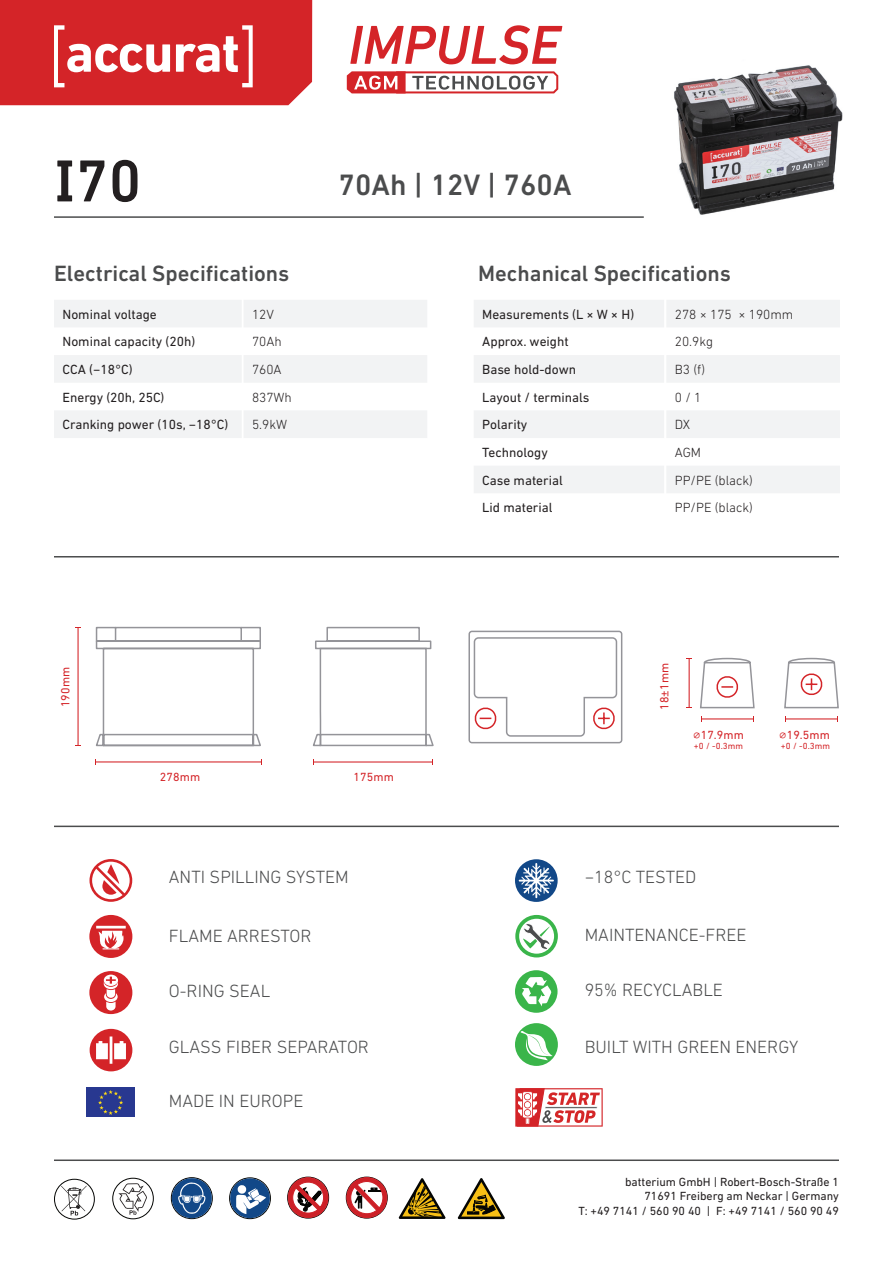
<style>
.page{position:relative;width:893px;height:1263px;background:#fff}
.page>*{position:absolute;margin:0;border:0;box-sizing:border-box;transform-origin:0 0}
.t1{font:500 60.15px "DIN Next LT Pro";color:#231f20}
.t2{font:500 30px "DIN Next LT Pro";color:#4b4c4d}
.t3{font:500 22.5px "DIN Next LT Pro";color:#4b4c4d}
.t4{font:300 18px "DIN Next LT Pro";color:#4b4c4d}
.t5{font:13.5px/27.6px "DIN Next LT Pro";color:#231f20}
.t6{font:300 13.5px "DIN Next LT Pro";color:#231f20}
.t7{font:12px/14.2px "DIN Next LT Pro";color:#231f20;text-align:right}
.t8{font:12px "DIN Next LT Pro";letter-spacing:.01em;color:#d42428}
.t9{font:9px "DIN Next LT Pro";letter-spacing:.01em;color:#d42428}
.s1{font-family:"Arial Unicode MS";font-size:13.5px}
</style>
<div class="page">
<img style="left:674px;top:65px;width:169px;height:150px">
<hr style="left:96px;top:761px;width:166px;height:1px;background:#d42428">
<hr style="left:78px;top:628px;width:1px;height:117px;background:#d42428">
<hr style="left:314px;top:761px;width:118px;height:1px;background:#d42428">
<svg style="left:95px;top:626px;width:339px;height:121px"></svg>
<svg style="left:468px;top:630px;width:371px;height:114px"></svg>
<svg style="left:0;top:0;width:312px;height:105px;background:#d93d41"></svg>
<svg style="left:54px;top:1179px;width:40px;height:40px"></svg>
<div style="left:54px;top:1179px;width:41px;height:40px;border:1px solid #040503;border-radius:50%"></div>
<svg style="left:61px;top:1185px;width:26px;height:30px"></svg>
<div style="left:346px;top:1177px;width:41px;height:41px;border:1px solid #040503;border-radius:50%"></div>
<svg style="left:347px;top:1177px;width:40px;height:41px"></svg>
<div style="left:171px;top:1177px;width:41px;height:42px;border:1px solid #040503;border-radius:50%"></div>
<svg style="left:172px;top:1178px;width:40px;height:40px"></svg>
<div style="left:229px;top:1178px;width:42px;height:41px;border:1px solid #040503;border-radius:50%"></div>
<svg style="left:229px;top:1178px;width:41px;height:40px"></svg>
<div style="left:288px;top:1177px;width:41px;height:41px;border:1px solid #040503;border-radius:50%"></div>
<svg style="left:288px;top:1177px;width:40px;height:41px"></svg>
<svg style="left:458px;top:1178px;width:47px;height:41px"></svg>
<svg style="left:399px;top:1178px;width:47px;height:41px"></svg>
<div style="left:112px;top:1178px;width:42px;height:41px;border:1px solid #040503;border-radius:50%"></div>
<svg style="left:118px;top:1183px;width:29px;height:32px"></svg>
<hr style="left:54px;top:216px;width:590px;height:2px;background:#4b4c4d">
<hr style="left:54px;top:1159px;width:785px;height:2px;background:#4b4c4d">
<hr style="left:54px;top:556px;width:785px;height:1px;background:#4b4c4d">
<hr style="left:54px;top:826px;width:785px;height:1px;background:#4b4c4d">
<svg style="left:89px;top:915px;width:43px;height:43px"></svg>
<svg style="left:89px;top:859px;width:43px;height:43px"></svg>
<div style="left:515px;top:1023px;width:43px;height:43px;background:#3ab54a;border-radius:50%"></div>
<svg style="left:519px;top:1030px;width:34px;height:30px"></svg>
<div style="left:87px;top:1087px;width:48px;height:30px;background:#283890"></div>
<svg style="left:98px;top:1090px;width:25px;height:25px"></svg>
<svg style="left:515px;top:859px;width:43px;height:43px"></svg>
<svg style="left:519px;top:863px;width:35px;height:35px"></svg>
<svg style="left:515px;top:915px;width:43px;height:42px"></svg>
<svg style="left:519px;top:919px;width:35px;height:35px"></svg>
<svg style="left:523px;top:923px;width:28px;height:27px"></svg>
<div style="left:515px;top:970px;width:43px;height:43px;background:#3ab54a;border-radius:50%"></div>
<svg style="left:522px;top:977px;width:30px;height:29px"></svg>
<svg style="left:89px;top:971px;width:43px;height:43px"></svg>
<svg style="left:90px;top:1029px;width:42px;height:42px"></svg>
<svg style="left:515px;top:1088px;width:88px;height:38px"></svg>
<hr style="left:545px;top:1106px;width:53px;height:3px;background:#fff">
<svg style="left:350px;top:25px;width:212px;height:39px"></svg>
<svg style="left:347px;top:71px;width:211px;height:22px"></svg>
<svg style="left:474px;top:300px;width:366px;height:193px"></svg>
<svg style="left:54px;top:300px;width:373px;height:138px"></svg>
<div style="left:684px;top:728px;width:69px;height:12px;background:#fff"></div>
<div style="left:684px;top:739px;width:69px;height:12px;background:#fff"></div>
<div style="left:771px;top:739px;width:69px;height:12px;background:#fff"></div>
<div style="left:770px;top:728px;width:69px;height:12px;background:#fff"></div>
<div style="left:658px;top:652px;width:12px;height:69px;background:#fff"></div>
<p class="t1" style="left:54px;top:146px;width:89px">I70</p>
<p class="t2" style="left:339px;top:167px;width:234px">70Ah | 12V | 760A</p>
<h3 class="t3" style="left:54px;top:261px;width:237px">Electrical Specifications</h3>
<h3 class="t3" style="left:478px;top:261px;width:254px">Mechanical Specifications</h3>
<p class="t5" style="left:482px;top:300px;width:153px">Measurements (L × W × H)<br>Approx. weight<br>Base hold-down<br>Layout / terminals<br>Polarity<br>Technology<br>Case material<br>Lid material</p>
<p class="t6" style="left:252px;top:306px;width:23px">12V</p>
<p class="t6" style="left:252px;top:334px;width:31px">70Ah</p>
<p class="t6" style="left:252px;top:362px;width:31px">760A</p>
<p class="t6" style="left:252px;top:389px;width:41px">837Wh</p>
<p class="t6" style="left:252px;top:417px;width:37px">5.9kW</p>
<p class="t6" style="left:675px;top:306px;width:120px">278 × 175 × 190mm</p>
<p class="t6" style="left:675px;top:334px;width:40px">20.9kg</p>
<p class="t6" style="left:675px;top:362px;width:32px">B3 (f)</p>
<p class="t6" style="left:675px;top:389px;width:28px">0 / 1</p>
<p class="t6" style="left:675px;top:417px;width:17px">DX</p>
<p class="t6" style="left:675px;top:444px;width:28px">AGM</p>
<p class="t6" style="left:675px;top:472px;width:80px">PP/PE (black)</p>
<p class="t6" style="left:675px;top:500px;width:80px">PP/PE (black)</p>
<p class="t5" style="left:63px;top:300px;width:167px">Nominal voltage<br>Nominal capacity (20h)<br>CCA (−18°C)<br>Energy (20h, 25C)<br>Cranking power (10s, −18°C)</p>
<p class="t8" style="left:58px;top:707px;width:42px;rotate:-90deg">190mm</p>
<p class="t8" style="left:657px;top:710px;width:48px;rotate:-90deg">18±1mm</p>
<p class="t8" style="left:160px;top:770px;width:42px">278mm</p>
<p class="t8" style="left:354px;top:770px;width:42px">175mm</p>
<p class="t8" style="left:693px;top:728px;width:52px"><span class="s1">⌀</span>17.9mm</p>
<p class="t9" style="left:694px;top:740px;width:51px">+0 / -0.3mm</p>
<p class="t9" style="left:781px;top:740px;width:51px">+0 / -0.3mm</p>
<p class="t8" style="left:779px;top:728px;width:52px"><span class="s1">⌀</span>19.5mm</p>
<h3 class="t4" style="left:169px;top:867px;width:181px">ANTI SPILLING SYSTEM</h3>
<h3 class="t4" style="left:585px;top:867px;width:113px">−18°C TESTED</h3>
<h3 class="t4" style="left:169px;top:925px;width:144px">FLAME ARRESTOR</h3>
<h3 class="t4" style="left:585px;top:925px;width:163px">MAINTENANCE-FREE</h3>
<h3 class="t4" style="left:169px;top:981px;width:103px">O-RING SEAL</h3>
<h3 class="t4" style="left:169px;top:1037px;width:202px">GLASS FIBER SEPARATOR</h3>
<h3 class="t4" style="left:169px;top:1091px;width:136px">MADE IN EUROPE</h3>
<h3 class="t4" style="left:585px;top:980px;width:140px">95% RECYCLABLE</h3>
<h3 class="t4" style="left:585px;top:1036px;width:215px">BUILT WITH GREEN ENERGY</h3>
<p class="t7" style="left:579px;top:1175px;width:262px">batterium GmbH | Robert-Bosch-Straße 1<br>71691 Freiberg am Neckar | Germany<br>T: +49 7141 / 560 90 40 | F: +49 7141 / 560 90 49</p>
</div>
